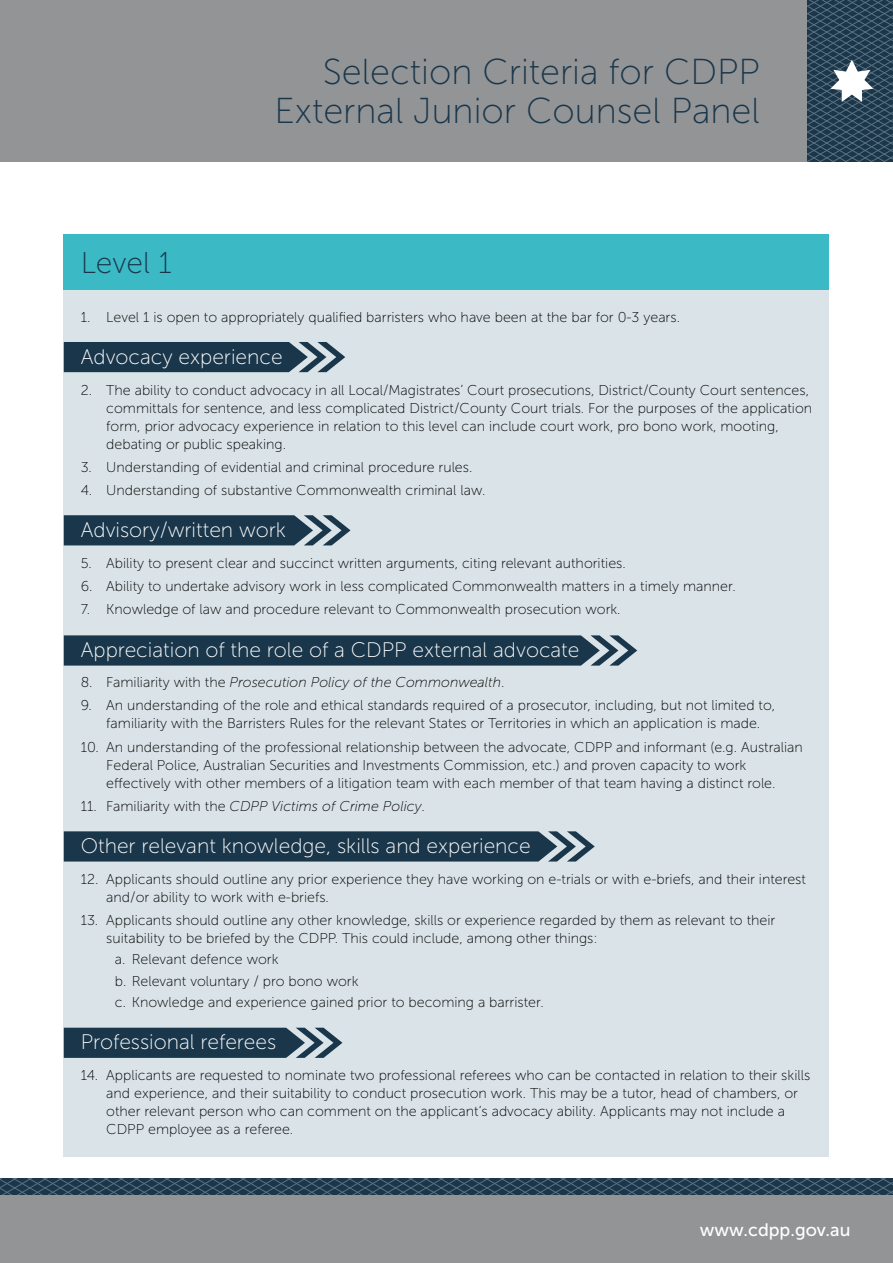
<style>
.page{position:relative;width:893px;height:1263px;background:#fff}
.page>*{position:absolute;margin:0;border:0;box-sizing:border-box;transform-origin:0 0}
.Heading_right_1{font:36px/39px "Museo Sans 100";color:#19364b;text-align:right}
.Heading_1{font:30px "Museo Sans 100";color:#19364b}
.Heading_2{font:21px "Museo Sans 100";color:#fff}
.t1{font:18px "Museo Sans 500";color:#fff}
.Bullets_1{font:14.25px/18px "Museo Sans 100";color:#000}
.Bullets_2{font:14.25px/18px "Museo Sans 100";color:#000}
.Bullets_1-2{font:italic 14.25px "Museo Sans 100";color:#000}
.s1{font-style:normal}
</style>
<div class="page">
<svg style="left:0;top:1178px;width:893px;height:17px;background:#294457"></svg>
<div style="left:0;top:1195px;width:893px;height:68px;background:#929496"></div>
<div style="left:0;top:0;width:872px;height:162px;background:#929496"></div>
<svg style="left:808px;top:0;width:85px;height:162px;background:#395264"></svg>
<div style="left:64px;top:234px;width:765px;height:56px;background:#3bb9c5"></div>
<div style="left:64px;top:290px;width:765px;height:867px;background:#dae4e8"></div>
<svg style="left:64px;top:342px;width:281px;height:30px;background:#2c475a"></svg>
<svg style="left:64px;top:515px;width:286px;height:30px;background:#2d485b"></svg>
<svg style="left:64px;top:635px;width:573px;height:31px;background:#274256"></svg>
<svg style="left:64px;top:831px;width:531px;height:30px;background:#254155"></svg>
<svg style="left:64px;top:1028px;width:278px;height:30px;background:#2c485b"></svg>
<p class="Heading_right_1" style="left:274px;top:53px;width:487px">Selection Criteria for CDPP<br>External Junior Counsel Panel</p>
<p class="Heading_1" style="left:81px;top:247px;width:92px">Level 1</p>
<p class="Bullets_1" style="left:81px;top:308px;width:601px">1. Level 1 is open to appropriately qualified barristers who have been at the bar for 0-3 years.</p>
<p class="Heading_2" style="left:81px;top:346px;width:203px">Advocacy experience</p>
<p class="Bullets_1" style="left:106px;top:381px;width:707px;text-indent:-26px">2. The ability to conduct advocacy in all Local/Magistrates’ Court prosecutions, District/County Court sentences, committals for sentence, and less complicated District/County Court trials. For the purposes of the application form, prior advocacy experience in relation to this level can include court work, pro bono work, mooting, debating or public speaking.</p>
<p class="Bullets_1" style="left:81px;top:458px;width:393px">3. Understanding of evidential and criminal procedure rules.</p>
<p class="Bullets_1" style="left:81px;top:481px;width:406px">4. Understanding of substantive Commonwealth criminal law.</p>
<p class="Heading_2" style="left:81px;top:519px;width:207px">Advisory/written work</p>
<p class="Bullets_1" style="left:81px;top:554px;width:546px">5. Ability to present clear and succinct written arguments, citing relevant authorities.</p>
<p class="Bullets_1" style="left:81px;top:577px;width:656px">6. Ability to undertake advisory work in less complicated Commonwealth matters in a timely manner.</p>
<p class="Bullets_1" style="left:81px;top:601px;width:541px">7. Knowledge of law and procedure relevant to Commonwealth prosecution work.</p>
<p class="Heading_2" style="left:81px;top:638px;width:500px">Appreciation of the role of a CDPP external advocate</p>
<p class="Bullets_1-2" style="left:81px;top:675px;width:425px"><span class="s1">8. Familiarity with the</span> Prosecution Policy of the Commonwealth<span class="s1">.</span></p>
<p class="Bullets_1" style="left:106px;top:697px;width:670px;text-indent:-26px">9. An understanding of the role and ethical standards required of a prosecutor, including, but not limited to, familiarity with the Barristers Rules for the relevant States or Territories in which an application is made.</p>
<p class="Bullets_1" style="left:106px;top:738px;width:698px;text-indent:-26px">10. An understanding of the professional relationship between the advocate, CDPP and informant (e.g. Australian<br>Federal Police, Australian Securities and Investments Commission, etc.) and proven capacity to work effectively with other members of a litigation team with each member of that team having a distinct role.</p>
<p class="Bullets_1-2" style="left:81px;top:798px;width:346px"><span class="s1">11. Familiarity with the</span> CDPP Victims of Crime Policy<span class="s1">.</span></p>
<p class="Heading_2" style="left:81px;top:834px;width:451px">Other relevant knowledge, skills and experience</p>
<p class="Bullets_2" style="left:106px;top:870px;width:701px;text-indent:-26px">12. Applicants should outline any prior experience they have working on e-trials or with e-briefs, and their interest and/or ability to work with e-briefs.</p>
<p class="Bullets_2" style="left:106px;top:911px;width:670px;text-indent:-26px">13. Applicants should outline any other knowledge, skills or experience regarded by them as relevant to their suitability to be briefed by the CDPP. This could include, among other things:</p>
<p class="Bullets_2" style="left:115px;top:950px;width:165px">a. Relevant defence work</p>
<p class="Bullets_2" style="left:115px;top:972px;width:245px">b. Relevant voluntary / pro bono work</p>
<p class="Bullets_2" style="left:115px;top:993px;width:431px">c. Knowledge and experience gained prior to becoming a barrister.</p>
<p class="Heading_2" style="left:81px;top:1031px;width:197px">Professional referees</p>
<p class="Bullets_1" style="left:106px;top:1066px;width:705px;text-indent:-26px">14. Applicants are requested to nominate two professional referees who can be contacted in relation to their skills and experience, and their suitability to conduct prosecution work. This may be a tutor, head of chambers, or other relevant person who can comment on the applicant’s advocacy ability. Applicants may not include a CDPP employee as a referee.</p>
<p class="t1" style="left:700px;top:1220px;width:152px">www.cdpp.gov.au</p>
</div>
